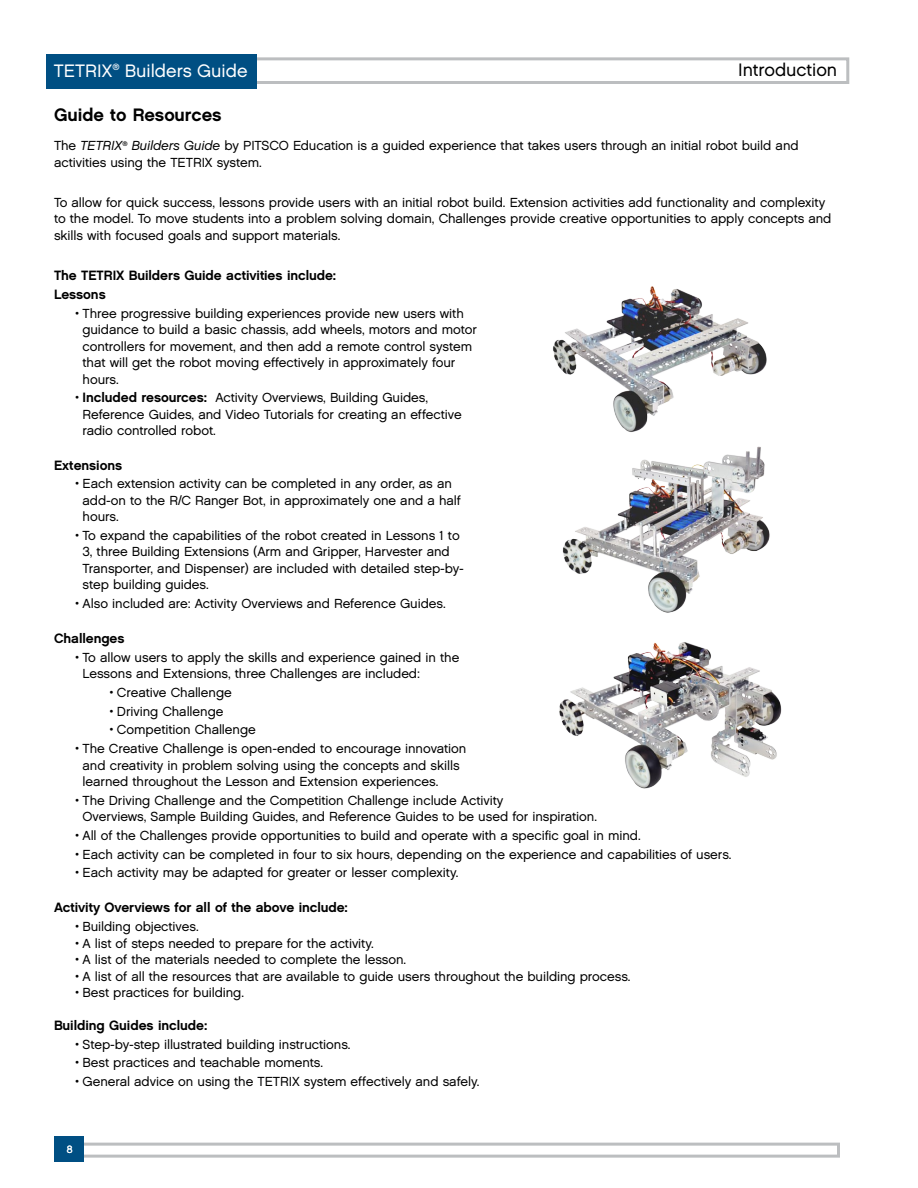
<style>
.page{position:relative;width:918px;height:1188px;background:#fff}
.page>*{position:absolute;margin:0;border:0;box-sizing:border-box;transform-origin:0 0}
.t1{font:18px "Chalet London Nineteen Sixty";color:#fff}
.t2{font:18px "Chalet New York Nineteen Sixty";color:#000}
.t3{font:18px "Chalet London Nineteen Sixty";color:#000}
.t4{font:13.5px/18.6px "Chalet New York Nineteen Sixty";letter-spacing:-.005em;color:#000}
.t5{font:13.2px/16.5px "Chalet London Nineteen Sixty";letter-spacing:-.005em;color:#000}
.t6{font:10.5px "Chalet London Nineteen Eighty";color:#fff}
.s1{font-family:"Chalet Oblique London"}
.s2{font-family:"Chalet New York Nineteen Sixty";font-size:13.5px}
</style>
<div class="page">
<img style="left:553px;top:286px;width:214px;height:146px">
<img style="left:562px;top:446px;width:208px;height:167px">
<img style="left:559px;top:642px;width:223px;height:147px">
<div style="left:59px;top:1143px;width:781px;height:15px;border:3px solid #bcbec0"></div>
<div style="left:54px;top:1137px;width:30px;height:25px;background:#004f83"></div>
<div style="left:252px;top:57px;width:597px;height:27px;border:3px solid #bcbec0"></div>
<div style="left:46px;top:54px;width:211px;height:34px;background:#004f83"></div>
<h1 class="t1" style="left:54px;top:59px;width:195px">TETRIX<sup>®</sup> Builders Guide</h1>
<h1 class="t3" style="left:738px;top:59px;width:101px">Introduction</h1>
<h1 class="t2" style="left:54px;top:103px;width:169px">Guide to Resources</h1>
<p class="t5" style="left:54px;top:137px;width:746px">The <span class="s1">TETRIX</span><sup>®</sup> <span class="s1">Builders Guide</span> by PITSCO Education is a guided experience that takes users through an initial robot build and activities using the TETRIX system.</p>
<p class="t5" style="left:54px;top:194px;width:779px">To allow for quick success, lessons provide users with an initial robot build. Extension activities add functionality and complexity to the model. To move students into a problem solving domain, Challenges provide creative opportunities to apply concepts and skills with focused goals and support materials.</p>
<p class="t4" style="left:54px;top:266px;width:284px">The TETRIX Builders Guide activities include:<br>Lessons</p>
<p class="t5" style="left:83px;top:305px;width:396px;text-indent:-7px">• Three progressive building experiences provide new users with guidance to build a basic chassis, add wheels, motors and motor controllers for movement, and then add a remote control system that will get the robot moving effectively in approximately four hours.</p>
<p class="t5" style="left:83px;top:389px;width:381px;text-indent:-8px">• <span class="s2">Included resources:</span> Activity Overviews, Building Guides,<br>Reference Guides, and Video Tutorials for creating an effective radio controlled robot.</p>
<p class="t4" style="left:54px;top:456px;width:70px">Extensions</p>
<p class="t5" style="left:83px;top:475px;width:380px;text-indent:-7px">• Each extension activity can be completed in any order, as an add-on to the R/C Ranger Bot, in approximately one and a half hours.</p>
<p class="t5" style="left:83px;top:527px;width:383px;text-indent:-7px">• To expand the capabilities of the robot created in Lessons 1 to 3, three Building Extensions (Arm and Gripper, Harvester and Transporter, and Dispenser) are included with detailed step-by&shy;step building guides.</p>
<p class="t5" style="left:75px;top:595px;width:372px">• Also included are: Activity Overviews and Reference Guides.</p>
<p class="t4" style="left:54px;top:629px;width:72px">Challenges</p>
<p class="t5" style="left:83px;top:649px;width:378px;text-indent:-7px">• To allow users to apply the skills and experience gained in the<br>Lessons and Extensions, three Challenges are included:</p>
<p class="t5" style="left:109px;top:684px;width:124px">• Creative Challenge</p>
<p class="t5" style="left:109px;top:703px;width:115px">• Driving Challenge</p>
<p class="t5" style="left:109px;top:722px;width:148px">• Competition Challenge</p>
<p class="t5" style="left:83px;top:740px;width:385px;text-indent:-7px">• The Creative Challenge is open-ended to encourage innovation and creativity in problem solving using the concepts and skills learned throughout the Lesson and Extension experiences.</p>
<p class="t5" style="left:83px;top:792px;width:516px;text-indent:-7px">• The Driving Challenge and the Competition Challenge include Activity<br>Overviews, Sample Building Guides, and Reference Guides to be used for inspiration.</p>
<p class="t5" style="left:75px;top:827px;width:567px">• All of the Challenges provide opportunities to build and operate with a specific goal in mind.</p>
<p class="t5" style="left:75px;top:846px;width:658px">• Each activity can be completed in four to six hours, depending on the experience and capabilities of users.</p>
<p class="t5" style="left:75px;top:864px;width:385px">• Each activity may be adapted for greater or lesser complexity.</p>
<p class="t4" style="left:54px;top:898px;width:295px">Activity Overviews for all of the above include:</p>
<p class="t5" style="left:75px;top:918px;width:125px">• Building objectives.</p>
<p class="t5" style="left:75px;top:935px;width:300px">• A list of steps needed to prepare for the activity.</p>
<p class="t5" style="left:75px;top:951px;width:333px">• A list of the materials needed to complete the lesson.</p>
<p class="t5" style="left:75px;top:968px;width:557px">• A list of all the resources that are available to guide users throughout the building process.</p>
<p class="t5" style="left:75px;top:984px;width:170px">• Best practices for building.</p>
<p class="t4" style="left:54px;top:1016px;width:155px">Building Guides include:</p>
<p class="t5" style="left:75px;top:1036px;width:277px">• Step-by-step illustrated building instructions.</p>
<p class="t5" style="left:75px;top:1054px;width:249px">• Best practices and teachable moments.</p>
<p class="t5" style="left:75px;top:1073px;width:406px">• General advice on using the TETRIX system effectively and safely.</p>
<p class="t6" style="left:67px;top:1143px;width:7px">8</p>
</div>
